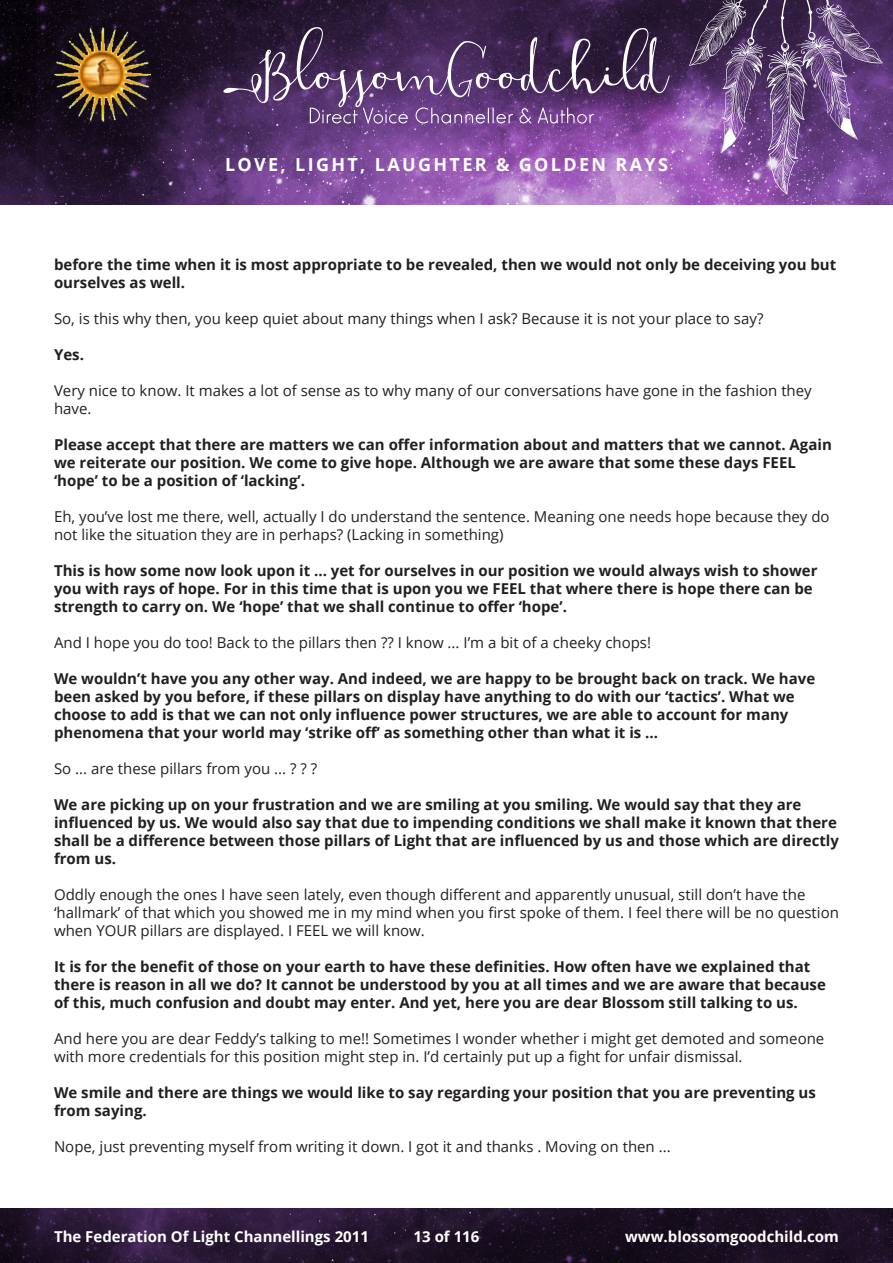
<style>
.page{position:relative;width:893px;height:1263px;background:#fff}
.page>*{position:absolute;margin:0;border:0;box-sizing:border-box;transform-origin:0 0}
.t1{font:700 18px "Open Sans";letter-spacing:.13em;color:#fff}
.t2{font:700 15px/18px "Open Sans";color:#231f20}
.t3{font:15px/18px "Open Sans";color:#231f20}
.t4{font:700 15px "Open Sans";color:#fff}
</style>
<div class="page">
<img style="left:0;top:0;width:893px;height:205px">
<svg style="left:223px;top:27px;width:447px;height:97px;background:#5a3f6c"></svg>
<img style="left:54px;top:27px;width:97px;height:97px">
<svg style="left:689px;top:0;width:194px;height:195px;background:#74528a"></svg>
<img style="left:0;top:1209px;width:893px;height:54px">
<p class="t1" style="left:225px;top:152px;width:444px">LOVE, LIGHT, LAUGHTER &amp; GOLDEN RAYS</p>
<p class="t2" style="left:54px;top:255px;width:784px">before the time when it is most appropriate to be revealed, then we would not only be deceiving you but ourselves as well.</p>
<p class="t3" style="left:54px;top:309px;width:711px">So, is this why then, you keep quiet about many things when I ask? Because it is not your place to say?</p>
<p class="t2" style="left:54px;top:345px;width:31px">Yes.</p>
<p class="t3" style="left:54px;top:381px;width:759px">Very nice to know. It makes a lot of sense as to why many of our conversations have gone in the fashion they have.</p>
<p class="t2" style="left:54px;top:435px;width:779px">Please accept that there are matters we can offer information about and matters that we cannot. Again we reiterate our position. We come to give hope. Although we are aware that some these days FEEL ‘hope’ to be a position of ‘lacking’.</p>
<p class="t3" style="left:54px;top:507px;width:777px">Eh, you’ve lost me there, well, actually I do understand the sentence. Meaning one needs hope because they do not like the situation they are in perhaps? (Lacking in something)</p>
<p class="t2" style="left:54px;top:561px;width:765px">This is how some now look upon it ... yet for ourselves in our position we would always wish to shower you with rays of hope. For in this time that is upon you we FEEL that where there is hope there can be strength to carry on. We ‘hope’ that we shall continue to offer ‘hope’.</p>
<p class="t3" style="left:54px;top:633px;width:599px">And I hope you do too! Back to the pillars then ?? I know ... I’m a bit of a cheeky chops!</p>
<p class="t2" style="left:54px;top:669px;width:763px">We wouldn’t have you any other way. And indeed, we are happy to be brought back on track. We have been asked by you before, if these pillars on display have anything to do with our ‘tactics’. What we choose to add is that we can not only influence power structures, we are able to account for many phenomena that your world may ‘strike off’ as something other than what it is ...</p>
<p class="t3" style="left:54px;top:759px;width:265px">So ... are these pillars from you ... ? ? ?</p>
<p class="t2" style="left:54px;top:795px;width:786px">We are picking up on your frustration and we are smiling at you smiling. We would say that they are influenced by us. We would also say that due to impending conditions we shall make it known that there shall be a difference between those pillars of Light that are influenced by us and those which are directly from us.</p>
<p class="t3" style="left:54px;top:885px;width:786px">Oddly enough the ones I have seen lately, even though different and apparently unusual, still don’t have the ‘hallmark’ of that which you showed me in my mind when you first spoke of them. I feel there will be no question when YOUR pillars are displayed. I FEEL we will know.</p>
<p class="t2" style="left:54px;top:957px;width:773px">It is for the benefit of those on your earth to have these definities. How often have we explained that there is reason in all we do? It cannot be understood by you at all times and we are aware that because of this, much confusion and doubt may enter. And yet, here you are dear Blossom still talking to us.</p>
<p class="t3" style="left:54px;top:1029px;width:772px">And here you are dear Feddy’s talking to me!! Sometimes I wonder whether i might get demoted and someone with more credentials for this position might step in. I’d certainly put up a fight for unfair dismissal.</p>
<p class="t2" style="left:54px;top:1083px;width:763px">We smile and there are things we would like to say regarding your position that you are preventing us from saying.</p>
<p class="t3" style="left:54px;top:1137px;width:618px">Nope, just preventing myself from writing it down. I got it and thanks . Moving on then ...</p>
<p class="t4" style="left:54px;top:1226px;width:316px">The Federation Of Light Channellings 2011</p>
<p class="t4" style="left:414px;top:1226px;width:67px">13 of 116</p>
<p class="t4" style="left:625px;top:1226px;width:215px">www.blossomgoodchild.com</p>
</div>
